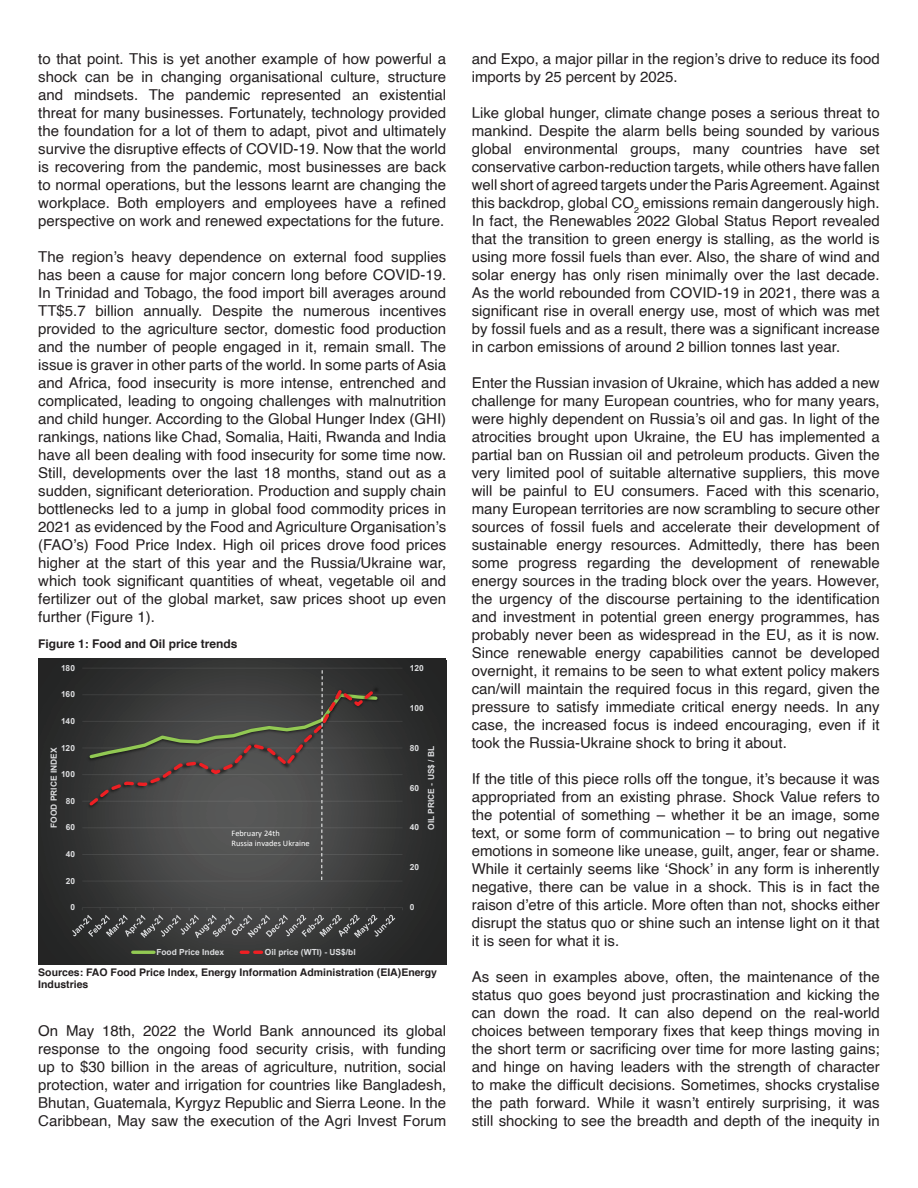
<style>
.page{position:relative;width:918px;height:1188px;background:#fff}
.page>*{position:absolute;margin:0;border:0;box-sizing:border-box;transform-origin:0 0}
.t1{font:15px/18px "Helvetica";color:#231f20;text-align:justify}
.t2{font:700 12px "Helvetica";color:#231f20}
.t3{font:700 10.5px/12.6px "Helvetica";color:#231f20}
.t4{font:700 8.4px "Arial";color:#dcdddf}
.t5{font:8.4px/10.4px "Calibri";color:#fff}
</style>
<div class="page">
<svg style="left:38px;top:659px;width:409px;height:306px;background:#2f302f"></svg>
<hr style="left:82px;top:881px;width:321px;height:1px;background:#f2f3f4">
<hr style="left:82px;top:854px;width:321px;height:1px;background:#f2f3f4">
<hr style="left:82px;top:827px;width:321px;height:1px;background:#f2f3f4">
<hr style="left:82px;top:801px;width:321px;height:1px;background:#f2f3f4">
<hr style="left:82px;top:774px;width:321px;height:1px;background:#f2f3f4">
<hr style="left:82px;top:748px;width:321px;height:1px;background:#f2f3f4">
<hr style="left:82px;top:721px;width:321px;height:1px;background:#f2f3f4">
<hr style="left:82px;top:694px;width:321px;height:1px;background:#f2f3f4">
<hr style="left:82px;top:668px;width:321px;height:1px;background:#f2f3f4">
<hr style="left:82px;top:907px;width:321px;height:1px;background:#f2f3f4">
<svg style="left:72px;top:908px;width:323px;height:30px;background:#4c4d4d"></svg>
<hr style="left:133px;top:951px;width:21px;height:3px;background:#92c953">
<svg style="left:241px;top:951px;width:22px;height:3px"></svg>
<svg style="left:86px;top:669px;width:295px;height:211px;background:#484745"></svg>
<p class="t1" style="left:38px;top:51px;width:409px">to that point. This is yet another example of how powerful a shock can be in changing organisational culture, structure and mindsets. The pandemic represented an existential threat for many businesses. Fortunately, technology provided the foundation for a lot of them to adapt, pivot and ultimately survive the disruptive effects of COVID-19. Now that the world is recovering from the pandemic, most businesses are back to normal operations, but the lessons learnt are changing the workplace. Both employers and employees have a refined perspective on work and renewed expectations for the future.</p>
<p class="t1" style="left:38px;top:249px;width:409px">The region’s heavy dependence on external food supplies has been a cause for major concern long before COVID-19.<br>In Trinidad and Tobago, the food import bill averages around TT$5.7 billion annually. Despite the numerous incentives provided to the agriculture sector, domestic food production and the number of people engaged in it, remain small. The issue is graver in other parts of the world. In some parts of Asia and Africa, food insecurity is more intense, entrenched and complicated, leading to ongoing challenges with malnutrition and child hunger. According to the Global Hunger Index (GHI) rankings, nations like Chad, Somalia, Haiti, Rwanda and India have all been dealing with food insecurity for some time now.<br>Still, developments over the last 18 months, stand out as a sudden, significant deterioration. Production and supply chain bottlenecks led to a jump in global food commodity prices in 2021 as evidenced by the Food and Agriculture Organisation’s (FAO’s) Food Price Index. High oil prices drove food prices higher at the start of this year and the Russia/Ukraine war, which took significant quantities of wheat, vegetable oil and fertilizer out of the global market, saw prices shoot up even further (Figure 1).</p>
<p class="t2" style="left:38px;top:634px;width:201px">Figure 1: Food and Oil price trends</p>
<p class="t4" style="left:61px;top:662px;width:16px">180</p>
<p class="t4" style="left:61px;top:689px;width:16px">160</p>
<p class="t4" style="left:61px;top:715px;width:16px">140</p>
<p class="t4" style="left:61px;top:742px;width:16px">120</p>
<p class="t4" style="left:48px;top:828px;width:82px;rotate:-90deg">FOOD PRICE INDEX</p>
<p class="t4" style="left:61px;top:768px;width:16px">100</p>
<p class="t4" style="left:66px;top:795px;width:11px">80</p>
<p class="t4" style="left:66px;top:822px;width:11px">60</p>
<p class="t4" style="left:66px;top:848px;width:11px">40</p>
<p class="t4" style="left:66px;top:875px;width:11px">20</p>
<p class="t4" style="left:70px;top:901px;width:6px">0</p>
<p class="t5" style="left:232px;top:827px;width:80px">February 24th<br>Russia invades Ukraine</p>
<p class="t4" style="left:156px;top:946px;width:69px">Food Price Index</p>
<p class="t4" style="left:265px;top:946px;width:92px">Oil price (WTI) - US$/bl</p>
<p class="t4" style="left:410px;top:662px;width:16px">120</p>
<p class="t4" style="left:410px;top:702px;width:16px">100</p>
<p class="t4" style="left:410px;top:742px;width:11px">80</p>
<p class="t4" style="left:410px;top:782px;width:11px">60</p>
<p class="t4" style="left:410px;top:822px;width:11px">40</p>
<p class="t4" style="left:425px;top:830px;width:86px;rotate:-90deg">OIL PRICE - US$ / BL</p>
<p class="t4" style="left:410px;top:862px;width:11px">20</p>
<p class="t4" style="left:410px;top:901px;width:6px">0</p>
<p class="t3" style="left:38px;top:966px;width:400px">Sources: FAO Food Price Index, Energy Information Administration (EIA)Energy<br>Industries</p>
<p class="t1" style="left:38px;top:1023px;width:409px">On May 18th, 2022 the World Bank announced its global response to the ongoing food security crisis, with funding up to $30 billion in the areas of agriculture, nutrition, social protection, water and irrigation for countries like Bangladesh, Bhutan, Guatemala, Kyrgyz Republic and Sierra Leone. In the Caribbean, May saw the execution of the Agri Invest Forum</p>
<p class="t1" style="left:472px;top:51px;width:409px">and Expo, a major pillar in the region’s drive to reduce its food imports by 25 percent by 2025.</p>
<p class="t1" style="left:472px;top:105px;width:409px">Like global hunger, climate change poses a serious threat to mankind. Despite the alarm bells being sounded by various global environmental groups, many countries have set conservative carbon-reduction targets, while others have fallen well short of agreed targets under the Paris Agreement. Against this backdrop, global CO<sub>2</sub> emissions remain dangerously high.<br>In fact, the Renewables 2022 Global Status Report revealed that the transition to green energy is stalling, as the world is using more fossil fuels than ever. Also, the share of wind and solar energy has only risen minimally over the last decade.<br>As the world rebounded from COVID-19 in 2021, there was a significant rise in overall energy use, most of which was met by fossil fuels and as a result, there was a significant increase in carbon emissions of around 2 billion tonnes last year.</p>
<p class="t1" style="left:472px;top:375px;width:409px">Enter the Russian invasion of Ukraine, which has added a new challenge for many European countries, who for many years, were highly dependent on Russia’s oil and gas. In light of the atrocities brought upon Ukraine, the EU has implemented a partial ban on Russian oil and petroleum products. Given the very limited pool of suitable alternative suppliers, this move will be painful to EU consumers. Faced with this scenario, many European territories are now scrambling to secure other sources of fossil fuels and accelerate their development of sustainable energy resources. Admittedly, there has been some progress regarding the development of renewable energy sources in the trading block over the years. However, the urgency of the discourse pertaining to the identification and investment in potential green energy programmes, has probably never been as widespread in the EU, as it is now.<br>Since renewable energy capabilities cannot be developed overnight, it remains to be seen to what extent policy makers can/will maintain the required focus in this regard, given the pressure to satisfy immediate critical energy needs. In any case, the increased focus is indeed encouraging, even if it took the Russia-Ukraine shock to bring it about.</p>
<p class="t1" style="left:472px;top:771px;width:409px">If the title of this piece rolls off the tongue, it’s because it was appropriated from an existing phrase. Shock Value refers to the potential of something – whether it be an image, some text, or some form of communication – to bring out negative emotions in someone like unease, guilt, anger, fear or shame.<br>While it certainly seems like ‘Shock’ in any form is inherently negative, there can be value in a shock. This is in fact the raison d’etre of this article. More often than not, shocks either disrupt the status quo or shine such an intense light on it that it is seen for what it is.</p>
<p class="t1" style="left:472px;top:969px;width:409px">As seen in examples above, often, the maintenance of the status quo goes beyond just procrastination and kicking the can down the road. It can also depend on the real-world choices between temporary fixes that keep things moving in the short term or sacrificing over time for more lasting gains; and hinge on having leaders with the strength of character to make the difficult decisions. Sometimes, shocks crystalise the path forward. While it wasn’t entirely surprising, it was still shocking to see the breadth and depth of the inequity in</p>
</div>
